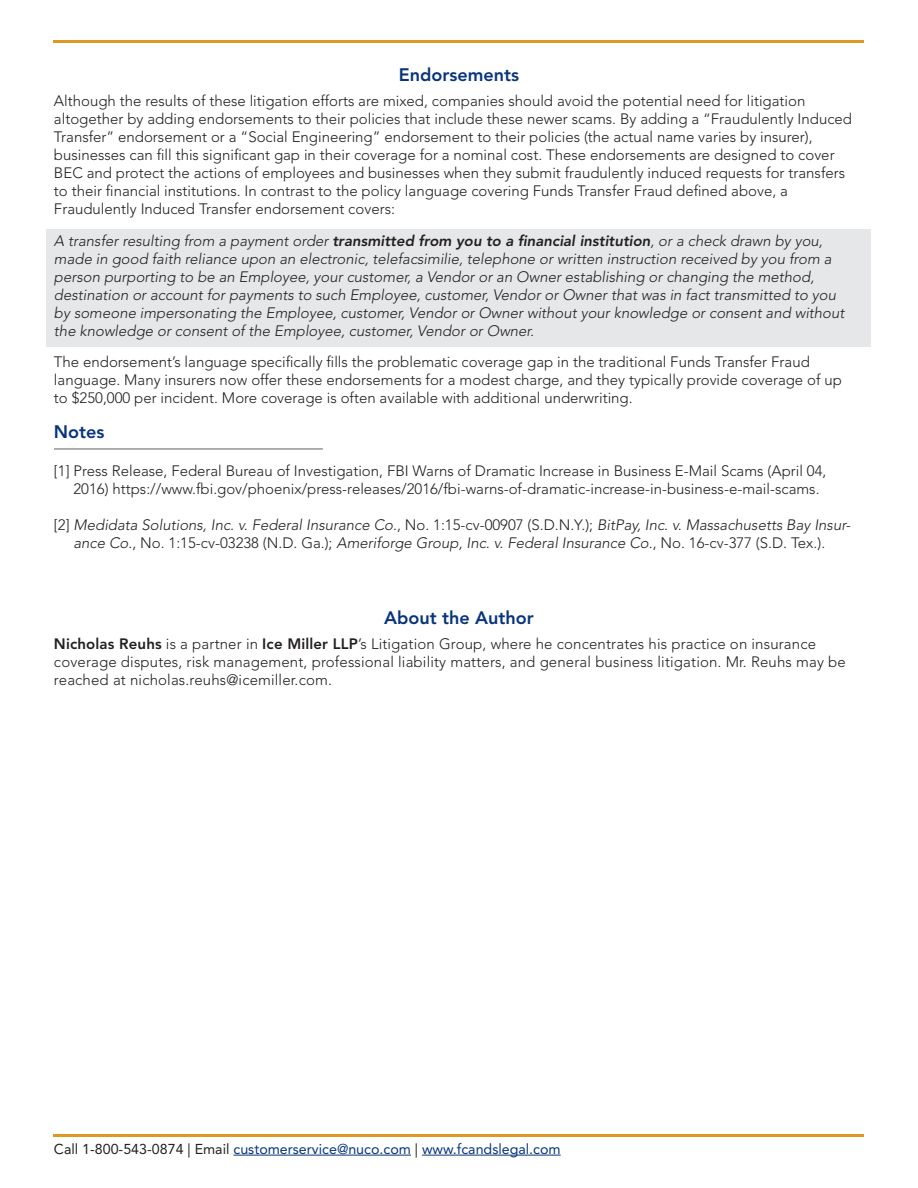
<style>
.page{position:relative;width:918px;height:1188px;background:#fff}
.page>*{position:absolute;margin:0;border:0;box-sizing:border-box;transform-origin:0 0}
.t1{font:800 18px "Avenir LT Std";color:#08347b}
.t2{font:300 15px/18px "Avenir LT Std";color:#231f20}
.t3{font:italic 300 15px/18px "Avenir LT Std";color:#231f20}
.t4{font:14.25px "Avenir LT Std";color:#08347b}
.s1{font-weight:800}
.s2{font-style:normal}
.s3{color:#231f20}
</style>
<div class="page">
<div style="left:46px;top:230px;width:824px;height:117px;background:#e6e7e9"></div>
<hr style="left:54px;top:40px;width:810px;height:3px;background:#de9923">
<hr style="left:54px;top:1134px;width:810px;height:2px;background:#de9923">
<hr style="left:233px;top:1155px;width:178px;height:1px;background:#08347b">
<hr style="left:422px;top:1155px;width:139px;height:1px;background:#08347b">
<hr style="left:54px;top:448px;width:269px;height:2px;background:#939598">
<p class="t1" style="left:399px;top:64px;width:122px">Endorsements</p>
<p class="t2" style="left:54px;top:92px;width:800px">Although the results of these litigation efforts are mixed, companies should avoid the potential need for litigation altogether by adding endorsements to their policies that include these newer scams. By adding a “Fraudulently Induced Transfer” endorsement or a “Social Engineering” endorsement to their policies (the actual name varies by insurer), businesses can fill this significant gap in their coverage for a nominal cost. These endorsements are designed to cover BEC and protect the actions of employees and businesses when they submit fraudulently induced requests for transfers to their financial institutions. In contrast to the policy language covering Funds Transfer Fraud defined above, a Fraudulently Induced Transfer endorsement covers:</p>
<p class="t3" style="left:54px;top:232px;width:792px">A transfer resulting from a payment order <span class="s1">transmitted from you to a financial institution</span>, or a check drawn by you, made in good faith reliance upon an electronic, telefacsimilie, telephone or written instruction received by you from a person purporting to be an Employee, your customer, a Vendor or an Owner establishing or changing the method, destination or account for payments to such Employee, customer, Vendor or Owner that was in fact transmitted to you by someone impersonating the Employee, customer, Vendor or Owner without your knowledge or consent and without the knowledge or consent of the Employee, customer, Vendor or Owner.</p>
<p class="t2" style="left:54px;top:353px;width:789px">The endorsement’s language specifically fills the problematic coverage gap in the traditional Funds Transfer Fraud language. Many insurers now offer these endorsements for a modest charge, and they typically provide coverage of up to $250,000 per incident. More coverage is often available with additional underwriting.</p>
<p class="t1" style="left:54px;top:421px;width:52px">Notes</p>
<p class="t2" style="left:73px;top:462px;width:754px;text-indent:-19px">[1] Press Release, Federal Bureau of Investigation, FBI Warns of Dramatic Increase in Business E-Mail Scams (April 04,<br>2016) https://www.fbi.gov/phoenix/press-releases/2016/fbi-warns-of-dramatic-increase-in-business-e-mail-scams.</p>
<p class="t3" style="left:54px;top:516px;width:798px;text-align:center"><span class="s2">[2]</span> Medidata Solutions, Inc. v. Federal Insurance Co<span class="s2">., No. 1:15-cv-00907 (S.D.N.Y.);</span> BitPay, Inc. v. Massachusetts Bay Insur&shy;ance Co<span class="s2">., No. 1:15-cv-03238 (N.D. Ga.);</span> Ameriforge Group, Inc. v. Federal Insurance Co<span class="s2">., No. 16-cv-377 (S.D. Tex.).</span></p>
<p class="t1" style="left:384px;top:607px;width:151px">About the Author</p>
<p class="t2" style="left:54px;top:635px;width:793px"><span class="s1">Nicholas Reuhs</span> is a partner in <span class="s1">Ice Miller LLP</span>’s Litigation Group, where he concentrates his practice on insurance coverage disputes, risk management, professional liability matters, and general business litigation. Mr. Reuhs may be reached at nicholas.reuhs@icemiller.com.</p>
<p class="t4" style="left:54px;top:1140px;width:508px"><span class="s3">Call 1-800-543-0874 | Email</span> customerservice@nuco.com <span class="s3">|</span> www.fcandslegal.com</p>
</div>
